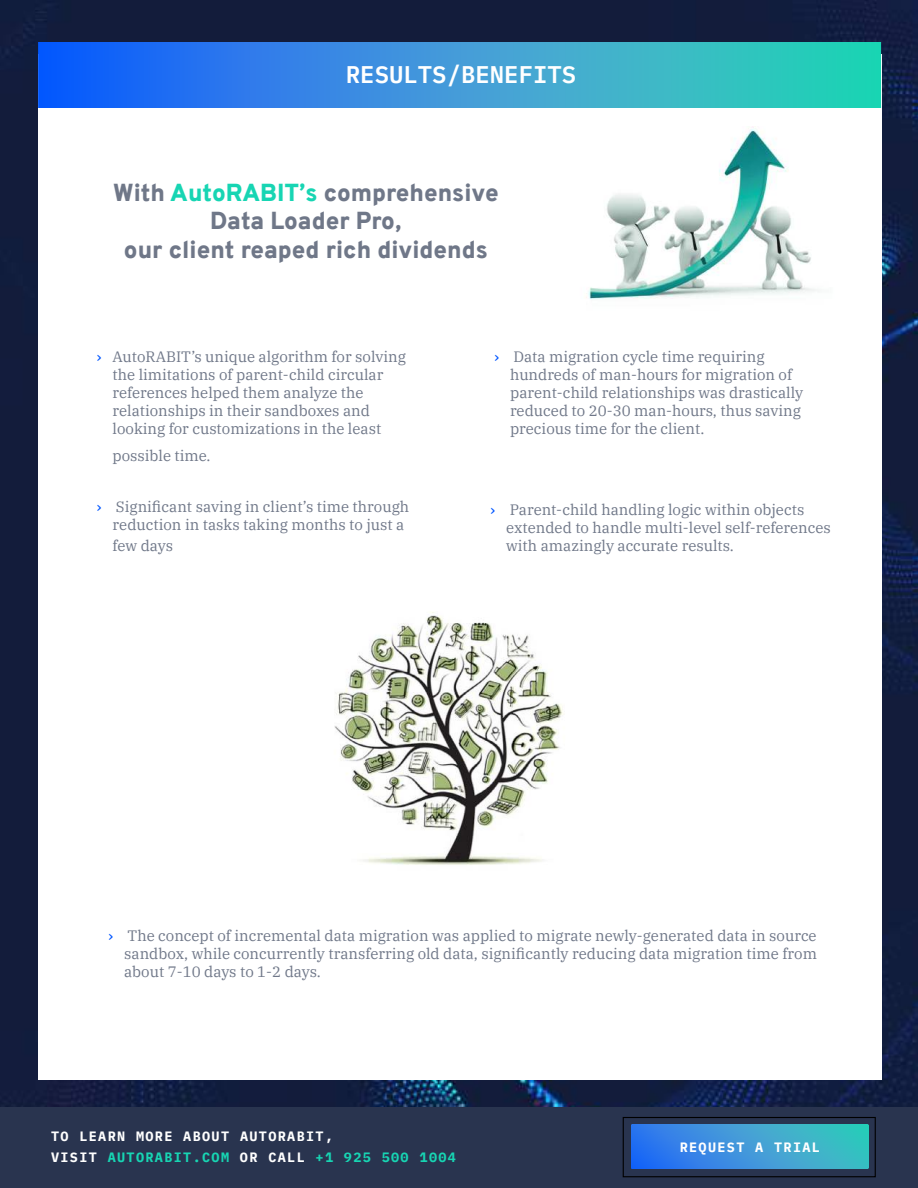
<style>
.page{position:relative;width:918px;height:1188px;background:#fff}
.page>*{position:absolute;margin:0;border:0;box-sizing:border-box;transform-origin:0 0}
.t1{font:900 24px/28.8px "Overpass";color:#6f7788;text-align:center}
.t2{font:600 24px "IBM Plex Mono";color:#fff}
.t3{font:15px/18px "IBM Plex Serif";color:#6f7788}
.t4{font:700 13.5px/21px "IBM Plex Mono";letter-spacing:.1em;color:#fff}
.s1{color:#17d5b3}
.s2{font-family:"IBM Plex Mono";color:#0156ff}
</style>
<div class="page">
<img style="left:0;top:0;width:918px;height:1108px">
<div style="left:38px;top:54px;width:843px;height:1026px;background:#fff"></div>
<img style="left:38px;top:42px;width:843px;height:66px">
<img style="left:586px;top:126px;width:230px;height:174px">
<img style="left:334px;top:612px;width:230px;height:253px">
<div style="left:0;top:1108px;width:918px;height:80px;background:#29344f"></div>
<img style="left:632px;top:1124px;width:236px;height:45px">
<div style="left:623px;top:1117px;width:253px;height:60px;border:1px solid #000"></div>
<h1 class="t2" style="left:346px;top:65px;width:232px">RESULTS/BENEFITS</h1>
<h1 class="t1" style="left:113px;top:180px;width:387px">With <span class="s1">AutoRABIT’s</span> comprehensive<br>Data Loader Pro,<br>our client reaped rich dividends</h1>
<p class="t3" style="left:112px;top:349px;width:295px;text-indent:-18px"><span class="s2">›</span> AutoRABIT’s unique algorithm for solving the limitations of parent-child circular references helped them analyze the relationships in their sandboxes and looking for customizations in the least</p>
<p class="t3" style="left:112px;top:448px;width:100px">possible time.</p>
<p class="t3" style="left:112px;top:496px;width:298px;text-indent:-18px"><span class="s2">›</span> Significant saving in client’s time through reduction in tasks taking months to just a</p>
<p class="t3" style="left:112px;top:537px;width:62px">few days</p>
<p class="t3" style="left:510px;top:349px;width:295px;text-indent:-18px"><span class="s2">›</span> Data migration cycle time requiring hundreds of man-hours for migration of parent-child relationships was drastically reduced to 20-30 man-hours, thus saving precious time for the client.</p>
<p class="t3" style="left:506px;top:501px;width:326px;text-indent:-18px"><span class="s2">›</span> Parent-child handling logic within objects extended to handle multi-level self-references with amazingly accurate results.</p>
<p class="t3" style="left:124px;top:928px;width:694px;text-align:justify;text-indent:-18px"><span class="s2">›</span> The concept of incremental data migration was applied to migrate newly-generated data in source sandbox, while concurrently transferring old data, significantly reducing data migration time from about 7-10 days to 1-2 days.</p>
<p class="t4" style="left:51px;top:1127px;width:406px">TO LEARN MORE ABOUT AUTORABIT,<br>VISIT <span class="s1">AUTORABIT.COM</span> OR CALL <span class="s1">+1 925 500 1004</span></p>
<p class="t4" style="left:680px;top:1138px;width:142px">REQUEST A TRIAL</p>
</div>
